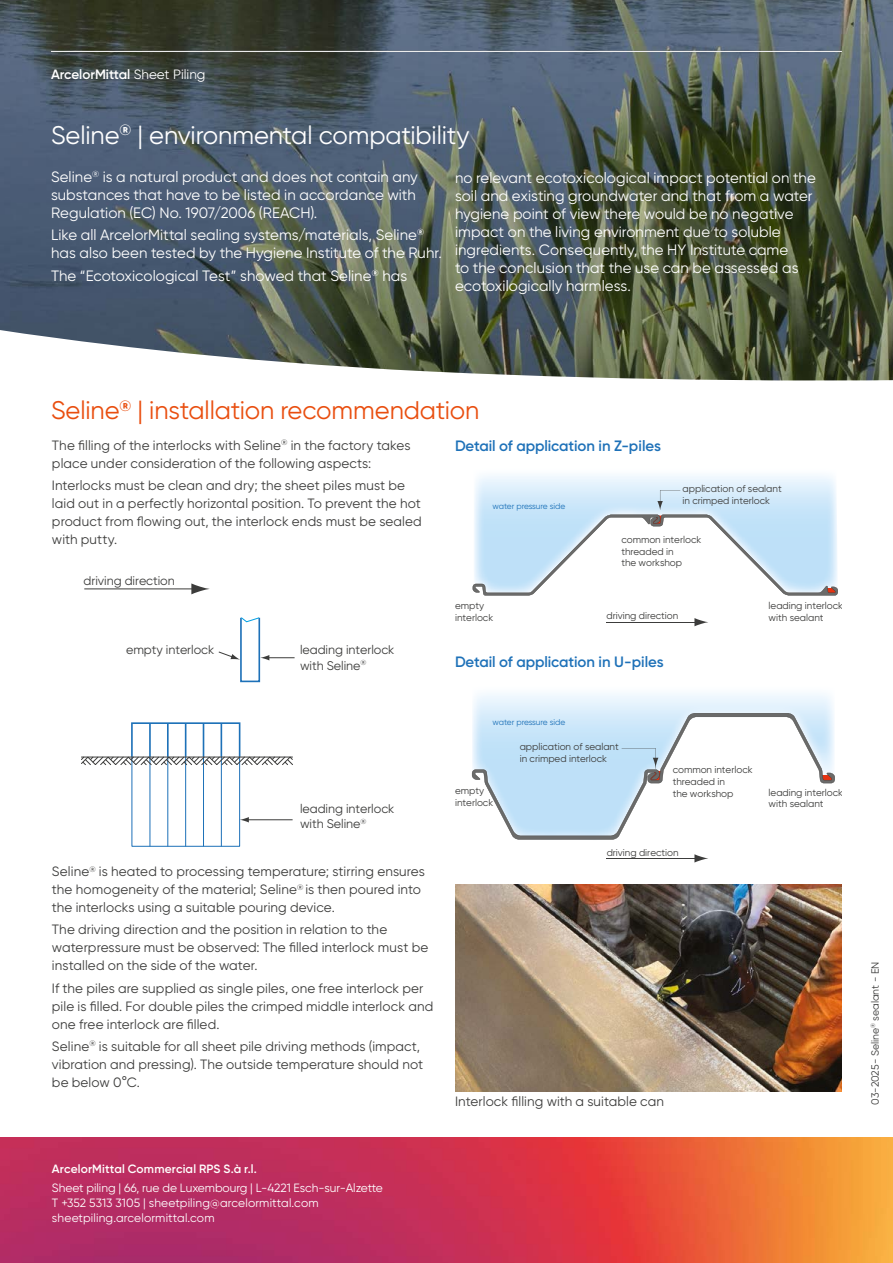
<style>
.page{position:relative;width:893px;height:1263px;background:#fff}
.page>*{position:absolute;margin:0;border:0;box-sizing:border-box;transform-origin:0 0}
.t1{font:25.5px "Gilroy";letter-spacing:-.005em;color:#fff}
.t2{font:25.5px "Gilroy";letter-spacing:-.005em;color:#e94e0f}
.t3{font:15px/18px "Gilroy";letter-spacing:.005em;color:#fff}
.t4{font:600 15px "Gilroy";letter-spacing:-.005em;color:#1e71b8}
.t5{font:13.5px/18px "Gilroy";letter-spacing:.01em;color:#3c3c3b}
.t6{font:600 13.5px "Gilroy";color:#fff}
.t7{font:12.6px/15px "Gilroy";letter-spacing:-.005em;color:#3c3c3b}
.t8{font:12px/15px "Gilroy";color:#fff}
.t9{font:600 12px "Gilroy";letter-spacing:.01em;color:#fff}
.t10{font:10.5px "Gilroy";letter-spacing:-.005em;color:#3c3c3b}
.t11{font:9.9px/11.9px "Gilroy";letter-spacing:-.005em;color:#3c3c3b}
.t12{font:8.4px "Gilroy";letter-spacing:-.01em;color:#1d71b8}
.s1{font-weight:400}
</style>
<div class="page">
<img style="left:0;top:0;width:893px;height:381px">
<img style="left:0;top:1137px;width:893px;height:126px">
<div style="left:132px;top:757px;width:108px;height:89px;border:1px solid #1d71b8"></div>
<div style="left:131px;top:722px;width:109px;height:36px;border:2px solid #1d71b8"></div>
<hr style="left:185px;top:723px;width:1px;height:34px;background:#1d71b8">
<hr style="left:185px;top:757px;width:1px;height:89px;background:#1d71b8">
<hr style="left:203px;top:723px;width:1px;height:34px;background:#1d71b8">
<hr style="left:203px;top:757px;width:1px;height:89px;background:#1d71b8">
<hr style="left:221px;top:723px;width:1px;height:34px;background:#1d71b8">
<hr style="left:221px;top:757px;width:1px;height:89px;background:#1d71b8">
<hr style="left:167px;top:723px;width:2px;height:34px;background:#1d71b8">
<hr style="left:168px;top:757px;width:1px;height:89px;background:#1d71b8">
<hr style="left:149px;top:723px;width:2px;height:34px;background:#1d71b8">
<hr style="left:150px;top:757px;width:1px;height:89px;background:#1d71b8">
<div style="left:240px;top:618px;width:20px;height:64px;border:2px solid #1d71b8"></div>
<svg style="left:241px;top:617px;width:18px;height:5px"></svg>
<hr style="left:84px;top:589px;width:111px;height:1px;background:#3c3c3b">
<svg style="left:191px;top:583px;width:19px;height:11px"></svg>
<svg style="left:218px;top:651px;width:22px;height:9px"></svg>
<svg style="left:260px;top:655px;width:35px;height:5px"></svg>
<hr style="left:247px;top:819px;width:46px;height:1px;background:#3c3c3b">
<svg style="left:240px;top:817px;width:9px;height:5px"></svg>
<svg style="left:81px;top:757px;width:212px;height:8px"></svg>
<hr style="left:81px;top:757px;width:211px;height:1px;background:#3c3c3b">
<svg style="left:473px;top:490px;width:365px;height:105px"></svg>
<hr style="left:606px;top:622px;width:91px;height:1px;background:#3c3c3b">
<svg style="left:694px;top:618px;width:14px;height:8px"></svg>
<img style="left:455px;top:884px;width:387px;height:207px">
<svg style="left:472px;top:713px;width:363px;height:127px"></svg>
<hr style="left:606px;top:858px;width:91px;height:1px;background:#3c3c3b">
<svg style="left:694px;top:854px;width:14px;height:8px"></svg>
<hr style="left:51px;top:51px;width:791px;height:1px;background:#fff">
<p class="t6" style="left:51px;top:66px;width:156px">ArcelorMittal <span class="s1">Sheet Piling</span></p>
<h1 class="t1" style="left:51px;top:119px;width:420px">Seline<sup>®</sup> | environmental compatibility</h1>
<p class="t3" style="left:51px;top:168px;width:368px">Seline<sup>®</sup> is a natural product and does not contain any substances that have to be listed in accordance with<br>Regulation (EC) No. 1907/2006 (REACH).</p>
<p class="t3" style="left:51px;top:226px;width:392px">Like all ArcelorMittal sealing systems/materials, Seline<sup>® </sup>has also been tested by the Hygiene Institute of the Ruhr.</p>
<p class="t3" style="left:51px;top:266px;width:358px">The “Ecotoxicological Test” showed that Seline<sup>®</sup> has</p>
<p class="t3" style="left:455px;top:168px;width:362px">no relevant ecotoxicological impact potential on the soil and existing groundwater and that from a water hygiene point of view there would be no negative impact on the living environment due to soluble ingredients. Consequently, the HY Institute came<br>to the conclusion that the use can be assessed as ecotoxilogically harmless.</p>
<h1 class="t2" style="left:51px;top:395px;width:430px">Seline<sup>®</sup> | installation recommendation</h1>
<p class="t5" style="left:52px;top:436px;width:360px">The filling of the interlocks with Seline<sup>®</sup> in the factory takes place under consideration of the following aspects:</p>
<p class="t5" style="left:52px;top:476px;width:371px">Interlocks must be clean and dry; the sheet piles must be laid out in a perfectly horizontal position. To prevent the hot product from flowing out, the interlock ends must be sealed with putty.</p>
<p class="t7" style="left:84px;top:572px;width:93px">driving direction</p>
<p class="t7" style="left:126px;top:642px;width:90px">empty interlock</p>
<p class="t7" style="left:300px;top:642px;width:96px">leading interlock with Seline<sup>®</sup></p>
<p class="t7" style="left:300px;top:801px;width:96px">leading interlock with Seline<sup>®</sup></p>
<p class="t5" style="left:52px;top:862px;width:375px">Seline<sup>®</sup> is heated to processing temperature; stirring ensures the homogeneity of the material; Seline<sup>®</sup> is then poured into the interlocks using a suitable pouring device.</p>
<p class="t5" style="left:52px;top:920px;width:378px">The driving direction and the position in relation to the waterpressure must be observed: The filled interlock must be installed on the side of the water.</p>
<p class="t5" style="left:52px;top:979px;width:383px">If the piles are supplied as single piles, one free interlock per pile is filled. For double piles the crimped middle interlock and one free interlock are filled.</p>
<p class="t5" style="left:52px;top:1037px;width:373px">Seline<sup>®</sup> is suitable for all sheet pile driving methods (impact, vibration and pressing). The outside temperature should not be below 0°C.</p>
<p class="t9" style="left:52px;top:1161px;width:206px">ArcelorMittal Commercial RPS S.à r.l.</p>
<p class="t8" style="left:52px;top:1180px;width:332px">Sheet piling | 66, rue de Luxembourg | L-4221 Esch-sur-Alzette<br>T +352 5313 3105 | sheetpiling@arcelormittal.com sheetpiling.arcelormittal.com</p>
<p class="t4" style="left:455px;top:437px;width:208px">Detail of application in Z-piles</p>
<p class="t12" style="left:493px;top:501px;width:74px">water pressure side</p>
<p class="t11" style="left:683px;top:481px;width:89px">in crimped interlock</p>
<p class="t11" style="left:683px;top:483px;width:101px">application of sealant in crimped interlock</p>
<p class="t11" style="left:621px;top:533px;width:81px">common interlock threaded in<br>the workshop</p>
<p class="t11" style="left:621px;top:531px;width:62px">threaded in the workshop</p>
<p class="t11" style="left:455px;top:598px;width:40px">interlock</p>
<p class="t11" style="left:769px;top:598px;width:56px">with sealant</p>
<p class="t11" style="left:455px;top:600px;width:40px">empty interlock</p>
<p class="t11" style="left:769px;top:600px;width:76px">leading interlock with sealant</p>
<p class="t11" style="left:606px;top:609px;width:73px">driving direction</p>
<p class="t4" style="left:455px;top:653px;width:210px">Detail of application in U-piles</p>
<p class="t12" style="left:493px;top:717px;width:74px">water pressure side</p>
<p class="t11" style="left:520px;top:740px;width:101px">application of sealant in crimped interlock</p>
<p class="t11" style="left:520px;top:754px;width:101px">application of sealant</p>
<p class="t11" style="left:673px;top:763px;width:81px">common interlock threaded in<br>the workshop</p>
<p class="t11" style="left:673px;top:777px;width:81px">common interlock threaded in</p>
<p class="t11" style="left:455px;top:784px;width:40px">empty interlock</p>
<p class="t11" style="left:769px;top:786px;width:76px">leading interlock with sealant</p>
<p class="t11" style="left:455px;top:798px;width:30px">empty</p>
<p class="t11" style="left:769px;top:800px;width:76px">leading interlock</p>
<p class="t11" style="left:607px;top:847px;width:73px">driving direction</p>
<p class="t5" style="left:455px;top:1092px;width:211px">Interlock filling with a suitable can</p>
<p class="t10" style="left:869px;top:1104px;width:144px;rotate:-90deg">03-2025- Seline<sup>®</sup> sealant - EN</p>
</div>
